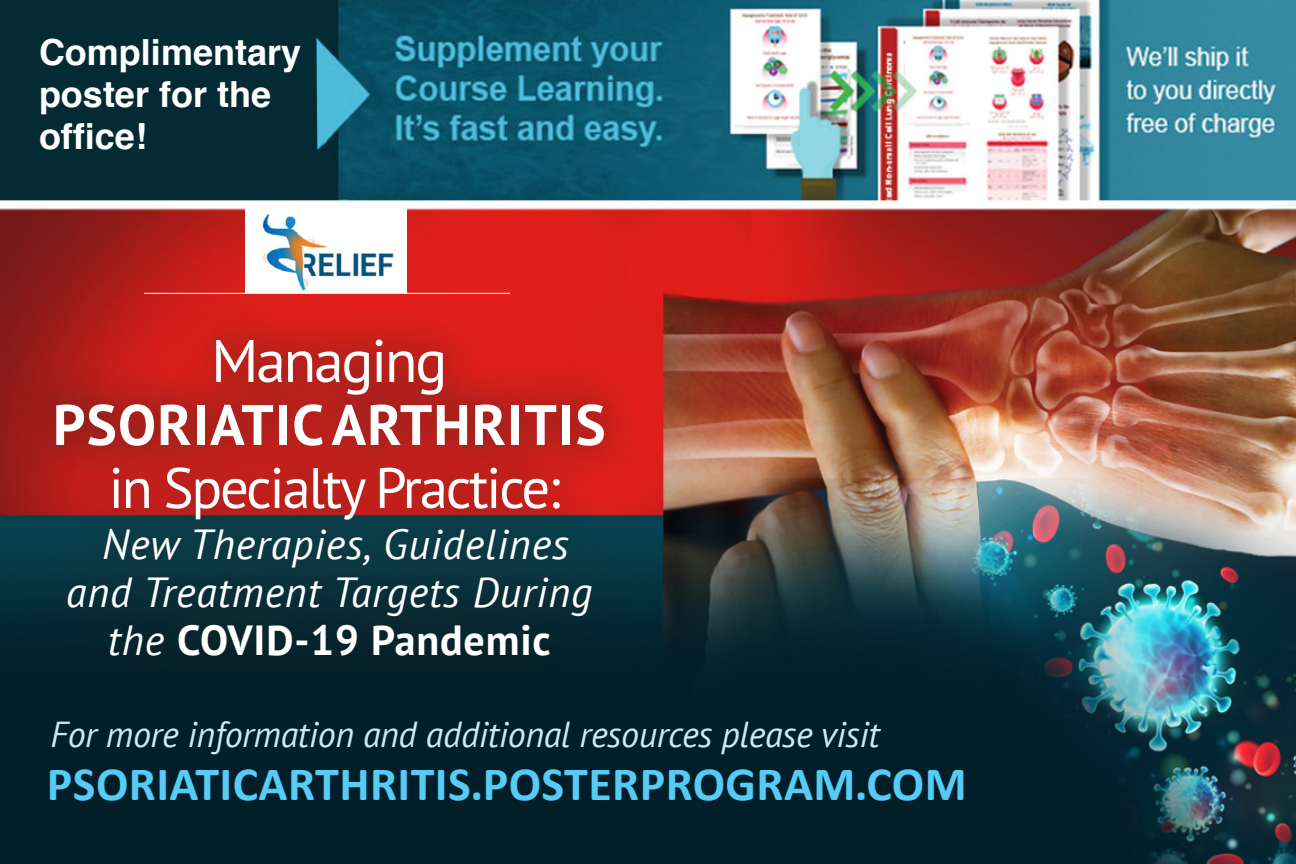
<style>
.page{position:relative;width:1296px;height:864px;background:#fff}
.page>*{position:absolute;margin:0;border:0;box-sizing:border-box;transform-origin:0 0}
.t1{font:60px "PT Sans";letter-spacing:-.04em;color:#fff}
.t2{font:57px "PT Sans";letter-spacing:-.04em;color:#fff}
.t3{font:700 57px "PT Sans";letter-spacing:.02em;color:#fff}
.t4{font:700 48px "Calibri";letter-spacing:.01em;color:#56cbf5}
.t5{font:italic 42px/48px "PT Sans";letter-spacing:.02em;color:#fff;text-align:center}
.t6{font:700 42px "PT Sans";letter-spacing:.02em;color:#fff}
.t7{font:italic 36px "PT Sans";letter-spacing:-.01em;color:#c6eafa}
.t8{font:700 36px "Helvetica";color:#fff}
.s1{font-weight:400;font-style:italic}
</style>
<div class="page">
<img style="left:0;top:0;width:1296px;height:864px">
<img style="left:246px;top:203px;width:161px;height:90px">
<hr style="left:144px;top:293px;width:366px;height:1px;background:#fff">
<div style="left:12px;top:300px;width:634px;height:398px;background:#222620;opacity:.89"></div>
<p class="t8" style="left:39px;top:23px;width:264px">Complimentary</p>
<p class="t8" style="left:39px;top:65px;width:234px">poster for the</p>
<p class="t8" style="left:39px;top:107px;width:109px">office!</p>
<p class="t1" style="left:211px;top:322px;width:238px">Managing</p>
<p class="t3" style="left:53px;top:387px;width:554px">PSORIATIC ARTHRITIS</p>
<p class="t2" style="left:109px;top:451px;width:453px">in Specialty Practice:</p>
<p class="t5" style="left:66px;top:519px;width:528px">New Therapies, Guidelines and Treatment Targets During</p>
<p class="t6" style="left:108px;top:612px;width:445px"><span class="s1">the</span> COVID-19 Pandemic</p>
<p class="t7" style="left:50px;top:711px;width:831px">For more information and additional resources please visit</p>
<p class="t4" style="left:47px;top:754px;width:921px">PSORIATICARTHRITIS.POSTERPROGRAM.COM</p>
</div>
